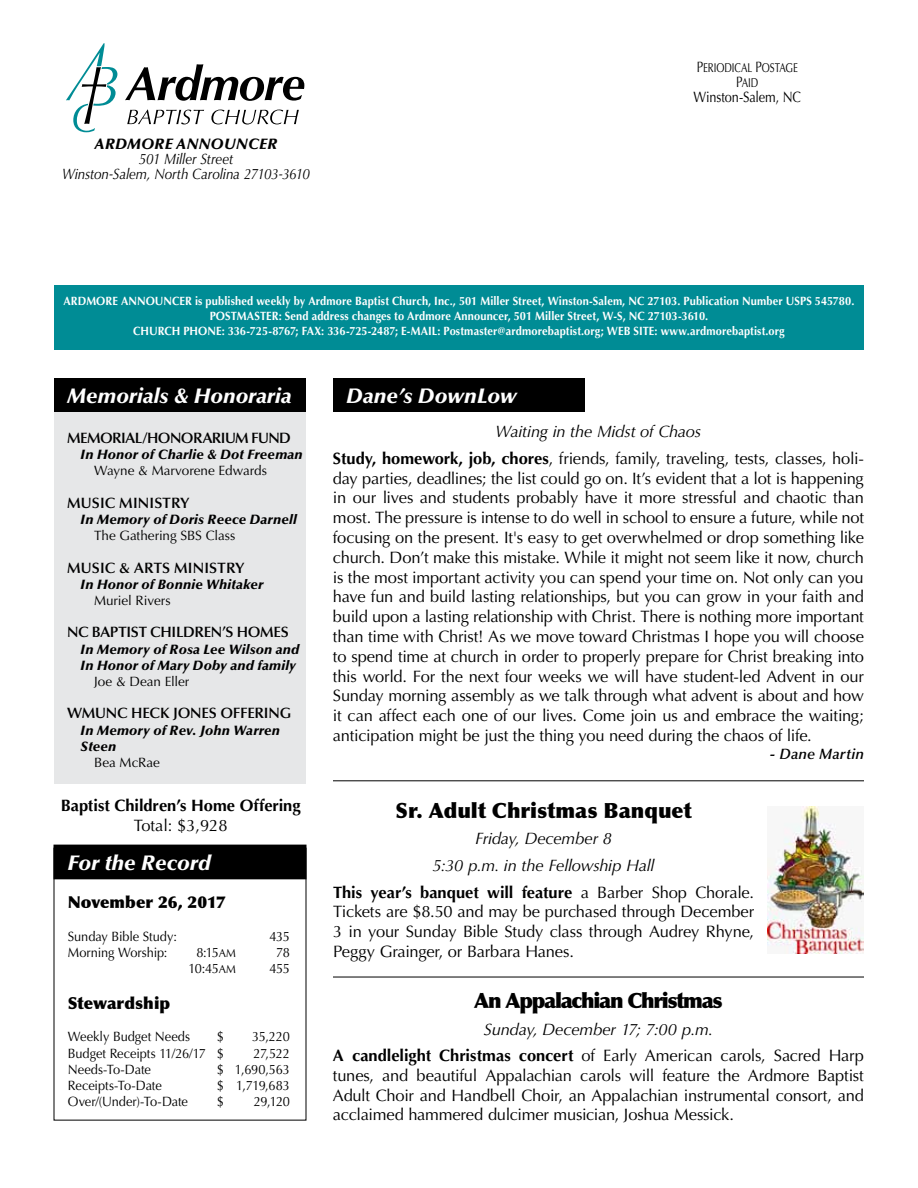
<style>
.page{position:relative;width:918px;height:1188px;background:#fff}
.page>*{position:absolute;margin:0;border:0;box-sizing:border-box;transform-origin:0 0}
.t1{font:italic 900 21px "Optima LT Std";color:#fff}
.t2{font:900 21px "Optima LT Std";color:#000}
.t3{font:900 21px "Optima LT Std";letter-spacing:-.06em;color:#000}
.t4{font:16.5px/19.8px "Optima LT Std";letter-spacing:-.015em;color:#000;text-align:justify}
.t5{font:italic 16.5px/26.5px "Optima LT Std";letter-spacing:-.015em;color:#000;text-align:center}
.t6{font:700 16.5px "Optima LT Std";color:#000}
.t7{font:900 16.5px "Optima LT Std";letter-spacing:.005em;color:#000}
.t8{font:italic 15px/15px "Optima LT Std";letter-spacing:-.01em;color:#000;text-align:center;scale:.9 1}
.t9{font:600 15px "Optima LT Std";letter-spacing:-.01em;color:#000}
.t10{font:600 15px "Optima LT Std";letter-spacing:.01em;color:#000}
.t11{font:600 15px "Optima LT Std";letter-spacing:-.035em;color:#000}
.t12{font:15px "Optima LT Std";letter-spacing:-.005em;color:#000;scale:.85 1}
.t13{font:italic 900 15px "Optima LT Std";letter-spacing:.025em;color:#000}
.t14{font:italic 600 15px "Optima LT Std";letter-spacing:.015em;color:#000}
.t15{font:13.5px "Optima LT Std";letter-spacing:-.005em;color:#000;scale:.95 1}
.t16{font:italic 900 13.5px/16.2px "Optima LT Std";letter-spacing:.015em;color:#000}
.t17{font:13.5px "Optima LT Std";letter-spacing:-.005em;color:#000}
.t18{font:12.75px/15px "Optima LT Std SC850";letter-spacing:-.005em;color:#000;text-align:center;scale:.76 1}
.t19{font:700 12px/15px "Optima LT Std";letter-spacing:.01em;color:#fff;scale:.92 1}
.t20{font:700 12px "Optima LT Std";letter-spacing:-.01em;color:#fff;scale:.92 1}
.s1{font-size:15px}
.s2{font-family:"Optima LT Std SC850";font-size:11.55px}
.s3{font-style:italic}
.s4{font-weight:700}
.s5{font-weight:700;font-style:normal}
.s6{font-style:normal}
</style>
<div class="page">
<div style="left:54px;top:285px;width:810px;height:64px;background:#008c95"></div>
<svg style="left:66px;top:43px;width:51px;height:89px"></svg>
<svg style="left:127px;top:110px;width:172px;height:15px"></svg>
<svg style="left:125px;top:64px;width:179px;height:37px"></svg>
<div style="left:54px;top:378px;width:252px;height:405px;background:#e6e7e8"></div>
<div style="left:54px;top:378px;width:252px;height:34px;background:#000"></div>
<div style="left:54px;top:845px;width:252px;height:34px;background:#000"></div>
<hr style="left:333px;top:780px;width:531px;height:1px;background:#000">
<div style="left:333px;top:378px;width:252px;height:34px;background:#000"></div>
<hr style="left:333px;top:977px;width:531px;height:1px;background:#000">
<img style="left:768px;top:806px;width:96px;height:147px">
<p class="t13" style="left:95px;top:135px;width:106px">Ardmore Anno</p>
<p class="t13" style="left:224px;top:135px;width:55px">uncer</p>
<p class="t8" style="left:62px;top:152px;width:277px">501 Miller Street<br>Winston-Salem, North Carolina 27103-3610</p>
<p class="t18" style="left:697px;top:60px;width:134px"><span class="s1">P</span>ERIODICAL <span class="s1">P</span>OSTAGE<br><span class="s1">P</span>AID</p>
<p class="t12" style="left:694px;top:88px;width:128px">Winston-Salem, NC</p>
<p class="t19" style="left:64px;top:293px;width:18px">Ardmore</p>
<p class="t19" style="left:121px;top:293px;width:19px">Anno</p>
<p class="t19" style="left:155px;top:293px;width:18px">uncer</p>
<p class="t19" style="left:210px;top:293px;width:702px;text-indent:-15px">is published weekly by Ardmore Baptist Church, Inc., 501 Miller Street, Winston-Salem, NC 27103. Publication Number USPS 545780.<br>Postmaster</p>
<p class="t19" style="left:279px;top:308px;width:468px">: Send address changes to Ardmore Announcer, 501 Miller Street, W-S, NC 27103-3610.</p>
<p class="t19" style="left:133px;top:323px;width:80px">Church Phone</p>
<p class="t20" style="left:222px;top:324px;width:214px">: 336-725-8767; Fax: 336-725-2487; E-mail</p>
<p class="t19" style="left:437px;top:323px;width:379px">: Postmaster@ardmorebaptist.org; Web Site: www.ardmorebaptist.org</p>
<p class="t1" style="left:68px;top:383px;width:225px">Memorials &amp; Honoraria</p>
<p class="t11" style="left:67px;top:429px;width:225px">MEMORIAL/HONORARIUM FUND</p>
<p class="t16" style="left:81px;top:447px;width:224px">In Honor of Charlie &amp; Dot Freeman</p>
<p class="t17" style="left:94px;top:463px;width:174px">Wayne &amp; Marvorene Edwards</p>
<p class="t10" style="left:67px;top:494px;width:124px">MUSIC MINISTRY</p>
<p class="t16" style="left:81px;top:511px;width:218px">In Memory of Doris Reece Darnell</p>
<p class="t17" style="left:94px;top:528px;width:143px">The Gathering SBS Class</p>
<p class="t10" style="left:67px;top:559px;width:179px">MUSIC &amp; ARTS MINISTRY</p>
<p class="t16" style="left:81px;top:576px;width:185px">In Honor of Bonnie Whitaker</p>
<p class="t17" style="left:94px;top:593px;width:78px">Muriel Rivers</p>
<p class="t9" style="left:67px;top:624px;width:223px">NC BAPTIST CH ILDREN’S HOMES</p>
<p class="t16" style="left:81px;top:641px;width:220px">In Memory of Rosa Lee Wilson and<br>In Honor of Mary Doby and family</p>
<p class="t17" style="left:94px;top:674px;width:97px">Joe &amp; Dean Eller</p>
<p class="t9" style="left:67px;top:705px;width:40px">WMUNC</p>
<p class="t9" style="left:131px;top:705px;width:162px">HECK JONES OFFERING</p>
<p class="t16" style="left:81px;top:722px;width:201px">In Memory of Rev. John Warren<br>Steen</p>
<p class="t17" style="left:94px;top:755px;width:67px">Bea McRae</p>
<p class="t6" style="left:61px;top:796px;width:241px">Baptist Children’s Home Offering</p>
<p class="t4" style="left:134px;top:815px;width:95px">Total: $3,928</p>
<p class="t1" style="left:68px;top:850px;width:145px">For the Record</p>
<p class="t7" style="left:68px;top:892px;width:159px">November 26, 2017</p>
<p class="t15" style="left:68px;top:928px;width:116px">Sunday Bible Study:</p>
<p class="t15" style="left:269px;top:928px;width:23px">435</p>
<p class="t15" style="left:68px;top:944px;width:106px">Morning Worship:</p>
<p class="t15" style="left:196px;top:944px;width:43px">8:15<span class="s2">AM</span></p>
<p class="t15" style="left:276px;top:944px;width:16px">78</p>
<p class="t15" style="left:188px;top:961px;width:51px">10:45<span class="s2">AM</span></p>
<p class="t15" style="left:269px;top:961px;width:23px">455</p>
<p class="t7" style="left:68px;top:993px;width:104px">Stewardship</p>
<p class="t15" style="left:68px;top:1029px;width:130px">Weekly Budget Needs</p>
<p class="t15" style="left:217px;top:1029px;width:9px">$</p>
<p class="t15" style="left:252px;top:1029px;width:41px">35,220</p>
<p class="t15" style="left:68px;top:1045px;width:166px">Budget Receipts 11/26/17 $</p>
<p class="t15" style="left:253px;top:1045px;width:40px">27,522</p>
<p class="t15" style="left:68px;top:1061px;width:89px">Needs-To-Date</p>
<p class="t15" style="left:217px;top:1061px;width:78px">$ 1,690,563</p>
<p class="t15" style="left:68px;top:1078px;width:100px">Receipts-To-Date</p>
<p class="t15" style="left:217px;top:1078px;width:78px">$ 1,719,683</p>
<p class="t15" style="left:68px;top:1094px;width:128px">Over/(Under)-To-Date</p>
<p class="t15" style="left:217px;top:1094px;width:9px">$</p>
<p class="t15" style="left:254px;top:1094px;width:39px">29,120</p>
<p class="t1" style="left:346px;top:383px;width:171px">Dane’s DownLow</p>
<p class="t4" style="left:333px;top:419px;width:533px;line-height:26.5px;text-align:center"><span class="s3">Waiting in the Midst of Chaos<br></span><span class="s4">Study, homework, job, chores</span>, friends, family, traveling, tests, classes, holi-</p>
<p class="t4" style="left:333px;top:468px;width:533px">day parties, deadlines; the list could go on. It’s evident that a lot is happening in our lives and students probably have it more stressful and chaotic than most. The pressure is intense to do well in school to ensure a future, while not focusing on the present. It's easy to get overwhelmed or drop something like church. Don’t make this mistake. While it might not seem like it now, church is the most important activity you can spend your time on. Not only can you have fun and build lasting relationships, but you can grow in your faith and build upon a lasting relationship with Christ. There is nothing more important than time with Christ! As we move toward Christmas I hope you will choose to spend time at church in order to properly prepare for Christ breaking into this world. For the next four weeks we will have student-led Advent in our Sunday morning assembly as we talk through what advent is about and how it can affect each one of our lives. Come join us and embrace the waiting; anticipation might be just the thing you need during the chaos of life.</p>
<p class="t14" style="left:769px;top:745px;width:96px">- Dane Martin</p>
<p class="t2" style="left:396px;top:798px;width:297px">Sr. Adult Christmas Banquet</p>
<p class="t5" style="left:333px;top:826px;width:423px">Friday, December 8<br>5:30 p.m. in the Fellowship Hall<br><span class="s5">This year’s banquet will feature</span> <span class="s6">a Barber Shop Chorale.</span></p>
<p class="t4" style="left:333px;top:902px;width:423px">Tickets are $8.50 and may be purchased through December 3 in your Sunday Bible Study class through Audrey Rhyne, Peggy Grainger, or Barbara Hanes.</p>
<p class="t3" style="left:474px;top:988px;width:250px">An Appalachian Christmas</p>
<p class="t4" style="left:333px;top:1016px;width:533px;line-height:26.5px;text-align:center"><span class="s3">Sunday, December 17; 7:00 p.m.<br></span><span class="s4">A candlelight Christmas concert</span> of Early American carols, Sacred Harp</p>
<p class="t4" style="left:333px;top:1066px;width:532px">tunes, and beautiful Appalachian carols will feature the Ardmore Baptist Adult Choir and Handbell Choir, an Appalachian instrumental consort, and acclaimed hammered dulcimer musician, Joshua Messick.</p>
</div>
